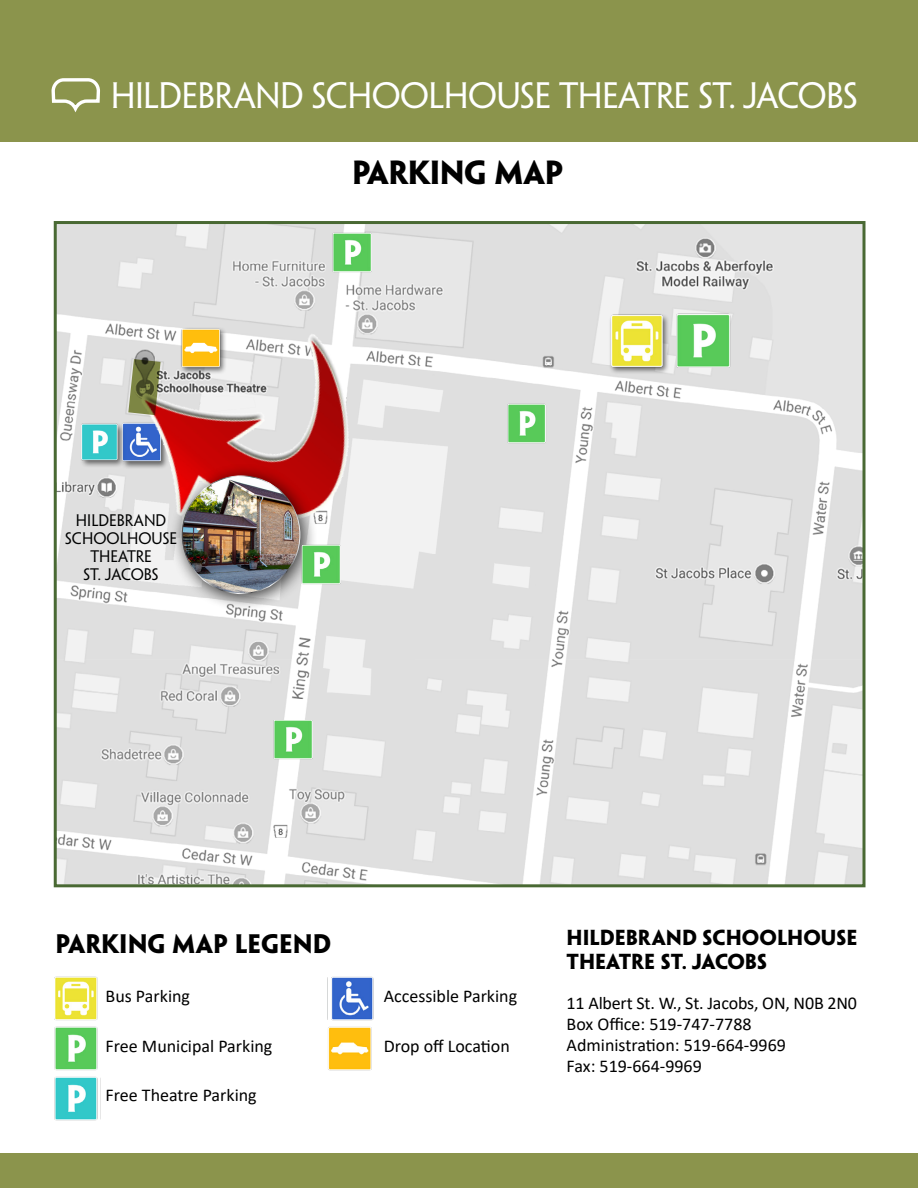
<style>
.page{position:relative;width:918px;height:1188px;background:#fff}
.page>*{position:absolute;margin:0;border:0;box-sizing:border-box;transform-origin:0 0}
.t1{font:33px "Penumbra Flare Std";letter-spacing:-.02em;color:#fff}
.t2{font:700 30px "Penumbra Flare Std";letter-spacing:-.015em;color:#000}
.t3{font:700 24px "Penumbra Flare Std";color:#000}
.t4{font:700 19.5px/23.4px "Penumbra Flare Std";color:#000}
.t5{font:18px/21px "Calibri";color:#000}
.t6{font:15px/18px "Penumbra Flare Std";color:#000101;text-align:center}
</style>
<div class="page">
<div style="left:0;top:0;width:918px;height:141px;background:#8b944c"></div>
<div style="left:0;top:1154px;width:918px;height:34px;background:#8b944c"></div>
<img style="left:58px;top:225px;width:804px;height:658px">
<div style="left:54px;top:221px;width:812px;height:666px;border:3px solid #496933"></div>
<div style="left:609px;top:313px;width:61px;height:62px;background:#000;opacity:.56"></div>
<img style="left:609px;top:314px;width:56px;height:54px">
<img style="left:114px;top:323px;width:274px;height:261px">
<div style="left:169px;top:463px;width:149px;height:148px;background:#000;opacity:.75"></div>
<img style="left:182px;top:476px;width:118px;height:118px;border-radius:59px">
<div style="left:80px;top:422px;width:48px;height:46px;background:#000;opacity:.56"></div>
<img style="left:81px;top:424px;width:39px;height:36px">
<img style="left:54px;top:977px;width:44px;height:44px">
<img style="left:54px;top:1027px;width:44px;height:43px">
<img style="left:54px;top:1076px;width:44px;height:44px">
<img style="left:331px;top:977px;width:43px;height:44px">
<img style="left:328px;top:1027px;width:44px;height:43px">
<svg style="left:128px;top:359px;width:33px;height:56px;background:#817d53"></svg>
<img style="left:674px;top:313px;width:59px;height:56px">
<img style="left:300px;top:544px;width:43px;height:40px">
<img style="left:273px;top:720px;width:42px;height:40px">
<img style="left:331px;top:232px;width:43px;height:40px">
<img style="left:506px;top:404px;width:42px;height:39px">
<svg style="left:51px;top:78px;width:49px;height:35px"></svg>
<h1 class="t1" style="left:111px;top:76px;width:749px">HILDEBRAND SCHOOLHOUSE THEATRE ST. JACOBS</h1>
<p class="t6" style="left:65px;top:512px;width:113px">HILDEBRAND<br>SCHOOLHOUSE<br>THEATRE<br>ST. JACOBS</p>
<h2 class="t2" style="left:352px;top:154px;width:213px">PARKING MAP</h2>
<h3 class="t3" style="left:56px;top:928px;width:277px">PARKING MAP LEGEND</h3>
<p class="t4" style="left:567px;top:926px;width:292px">HILDEBRAND SCHOOLHOUSE<br>THEATRE ST. JACOBS</p>
<p class="t5" style="left:567px;top:992px;width:292px">11 Albert St. W., St. Jacobs, ON, N0B 2N0<br>Box Office: 519-747-7788<br>Administration: 519-664-9969<br>Fax: 519-664-9969</p>
<p class="t5" style="left:106px;top:985px;width:86px">Bus Parking</p>
<p class="t5" style="left:106px;top:1035px;width:168px">Free Municipal Parking</p>
<p class="t5" style="left:106px;top:1085px;width:153px">Free Theatre Parking</p>
<p class="t5" style="left:384px;top:985px;width:135px">Accessible Parking</p>
<p class="t5" style="left:384px;top:1035px;width:128px">Drop off Location</p>
</div>
